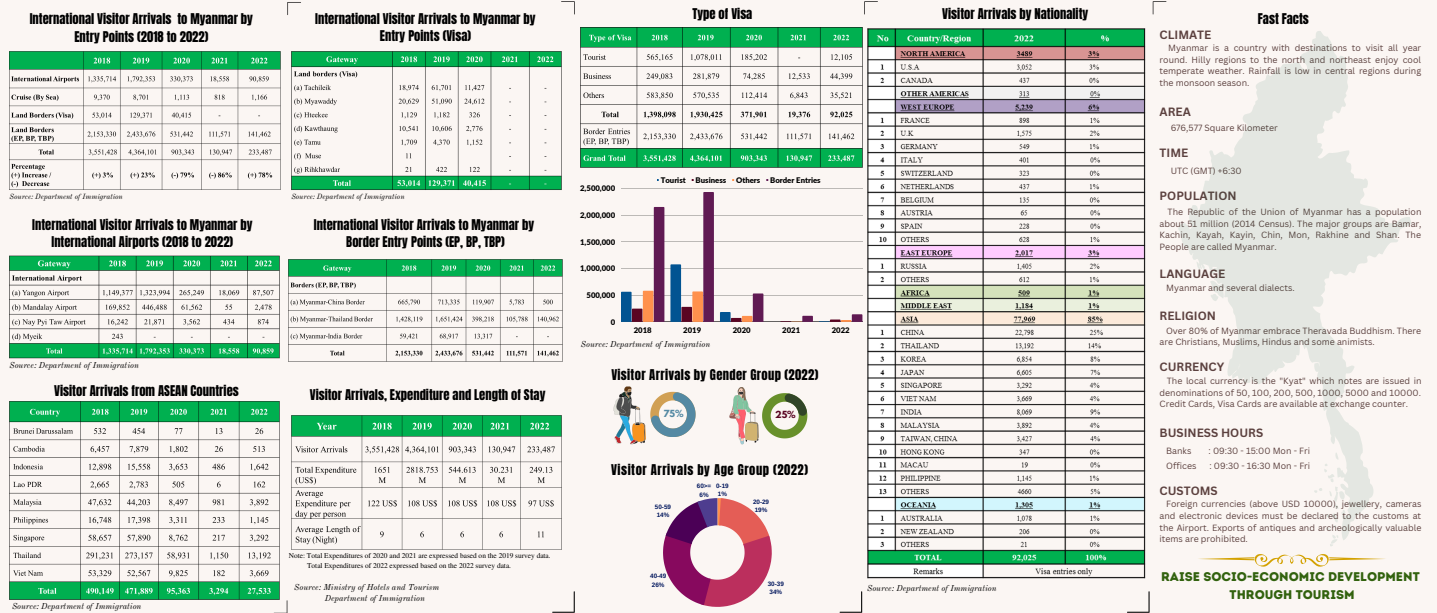
<style>
.page{position:relative;width:1437px;height:613px;background:#fff}
.page>*{position:absolute;margin:0;border:0;box-sizing:border-box;transform-origin:0 0}
.t1{font:12.6px/17.3px "Anton";color:#000;text-align:center}
.t2{font:12.6px/17.3px "Intro Rust Base";color:#32620e;text-align:center}
.t3{font:12.6px "Anton";letter-spacing:.025em;color:#000}
.t4{font:12.6px "Anton";letter-spacing:.04em;color:#000}
.t5{font:700 11.69px "Canva Sans";color:#5c413f}
.t6{font:8.79px/11.7px "Canva Sans";color:#5c413f;text-align:justify}
.t7{font:700 8.71px "League Spartan";color:#5489a3}
.t8{font:700 8.71px "League Spartan";color:#5a0523}
.t9{font:italic 8.4px/11.2px "Old Standard";color:#000}
.t10{font:900 7.74px "Lato";color:#000}
.t11{font:7.35px/9.8px "Te X Gyre Termes";color:#000}
.t12{font:italic 7.35px "Old Standard";color:#000}
.t13{font:700 6.3px/8.4px "Arimo";color:#00155c}
</style>
<div class="page">
<div style="left:0;top:0;width:1436px;height:612px;background:#fbf6f3"></div>
<svg style="left:1127px;top:591px;width:22px;height:21px"></svg>
<svg style="left:839px;top:591px;width:23px;height:21px"></svg>
<svg style="left:552px;top:591px;width:23px;height:21px"></svg>
<svg style="left:663px;top:498px;width:108px;height:108px"></svg>
<svg style="left:1330px;top:540px;width:7px;height:6px"></svg>
<svg style="left:1178px;top:31px;width:233px;height:509px"></svg>
<svg style="left:1198px;top:554px;width:187px;height:12px"></svg>
<hr style="left:621px;top:188px;width:241px;height:1px;background:#000">
<hr style="left:621px;top:215px;width:241px;height:1px;background:#000">
<hr style="left:621px;top:242px;width:241px;height:1px;background:#000">
<hr style="left:621px;top:268px;width:241px;height:1px;background:#000">
<hr style="left:621px;top:295px;width:241px;height:1px;background:#000">
<hr style="left:621px;top:322px;width:241px;height:1px;background:#000">
<svg style="left:621px;top:207px;width:43px;height:115px"></svg>
<svg style="left:670px;top:192px;width:44px;height:130px"></svg>
<svg style="left:720px;top:293px;width:43px;height:29px"></svg>
<svg style="left:780px;top:315px;width:33px;height:7px"></svg>
<svg style="left:819px;top:314px;width:43px;height:8px"></svg>
<svg style="left:613px;top:386px;width:82px;height:58px"></svg>
<svg style="left:729px;top:387px;width:78px;height:57px"></svg>
<svg style="left:287px;top:2px;width:14px;height:13px"></svg>
<svg style="left:864px;top:1px;width:14px;height:13px"></svg>
<svg style="left:561px;top:1px;width:14px;height:13px"></svg>
<svg style="left:1152px;top:1px;width:14px;height:13px"></svg>
<svg style="left:286px;top:600px;width:1px;height:12px"></svg>
<img style="left:580px;top:28px;width:282px;height:139px">
<img style="left:10px;top:401px;width:269px;height:199px">
<img style="left:289px;top:259px;width:273px;height:102px">
<img style="left:291px;top:415px;width:270px;height:134px">
<img style="left:10px;top:51px;width:271px;height:139px">
<img style="left:291px;top:51px;width:270px;height:139px">
<img style="left:10px;top:255px;width:269px;height:104px">
<img style="left:867px;top:28px;width:278px;height:551px">
<h1 class="t1" style="left:30px;top:10px;width:225px">International Visitor Arrivals to Myanmar by<br>Entry Points (2018 to 2022)</h1>
<h1 class="t1" style="left:315px;top:10px;width:222px">International Visitor Arrivals to Myanmar by<br>Entry Points (Visa)</h1>
<h1 class="t1" style="left:692px;top:5px;width:61px">Type of Visa</h1>
<h1 class="t1" style="left:942px;top:5px;width:148px">Visitor Arrivals by Nationality</h1>
<p class="t12" style="left:10px;top:192px;width:115px">Source: Department of Immigration</p>
<h1 class="t1" style="left:32px;top:216px;width:222px">International Visitor Arrivals to Myanmar by<br>International Airports (2018 to 2022)</h1>
<p class="t9" style="left:9px;top:360px;width:131px">Source: Department of Immigration</p>
<h1 class="t1" style="left:54px;top:382px;width:186px">Visitor Arrivals from ASEAN Countries</h1>
<p class="t9" style="left:12px;top:600px;width:131px">Source: Department of Immigration</p>
<p class="t12" style="left:291px;top:192px;width:115px">Source: Department of Immigration</p>
<h1 class="t1" style="left:314px;top:216px;width:222px">International Visitor Arrivals to Myanmar by<br>Border Entry Points (EP, BP, TBP)</h1>
<h1 class="t1" style="left:310px;top:385px;width:237px">Visitor Arrivals, Expenditure and Length of Stay</h1>
<p class="t11" style="left:307px;top:550px;width:245px;text-indent:-18px">Note: Total Expenditures of 2020 and 2021 are expressed based on the 2019 survey data.<br>Total Expenditures of 2022 expressed based on the 2022 survey data.</p>
<p class="t9" style="left:325px;top:581px;width:116px;text-indent:-31px">Source: Ministry of Hotels and Tourism<br>Department of Immigration</p>
<p class="t10" style="left:580px;top:183px;width:37px">2,500,000</p>
<p class="t10" style="left:580px;top:210px;width:37px">2,000,000</p>
<p class="t10" style="left:580px;top:237px;width:37px">1,500,000</p>
<p class="t10" style="left:580px;top:263px;width:37px">1,000,000</p>
<p class="t10" style="left:586px;top:290px;width:30px">500,000</p>
<p class="t10" style="left:611px;top:317px;width:6px">0</p>
<p class="t10" style="left:660px;top:175px;width:27px">Tourist</p>
<p class="t10" style="left:695px;top:175px;width:32px">Business</p>
<p class="t10" style="left:736px;top:175px;width:26px">Others</p>
<p class="t10" style="left:770px;top:175px;width:52px">Border Entries</p>
<p class="t10" style="left:633px;top:325px;width:19px">2018</p>
<p class="t10" style="left:683px;top:325px;width:19px">2019</p>
<p class="t10" style="left:732px;top:325px;width:19px">2020</p>
<p class="t10" style="left:782px;top:325px;width:19px">2021</p>
<p class="t10" style="left:831px;top:325px;width:19px">2022</p>
<p class="t9" style="left:581px;top:339px;width:131px">Source: Department of Immigration</p>
<h1 class="t3" style="left:611px;top:365px;width:208px">Visitor Arrivals by Gender Group (2022)</h1>
<p class="t7" style="left:663px;top:409px;width:22px">75%</p>
<p class="t8" style="left:775px;top:410px;width:22px">25%</p>
<h1 class="t4" style="left:611px;top:460px;width:198px">Visitor Arrivals by Age Group (2022)</h1>
<p class="t13" style="left:655px;top:502px;width:18px">50-59<br>14%</p>
<p class="t13" style="left:716px;top:481px;width:14px">0-19<br>1%</p>
<p class="t13" style="left:697px;top:481px;width:16px;text-align:center">60&gt;=<br>6%</p>
<p class="t13" style="left:753px;top:497px;width:18px">20-29<br>19%</p>
<p class="t13" style="left:650px;top:571px;width:18px">40-49<br>26%</p>
<p class="t13" style="left:767px;top:579px;width:18px">30-39<br>34%</p>
<p class="t9" style="left:867px;top:582px;width:131px">Source: Department of Immigration</p>
<h1 class="t1" style="left:1257px;top:10px;width:53px">Fast Facts</h1>
<h2 class="t5" style="left:1159px;top:27px;width:53px">CLIMATE</h2>
<p class="t6" style="left:1159px;top:42px;width:263px;text-indent:9px">Myanmar is a country with destinations to visit all year round. Hilly regions to the north and northeast enjoy cool temperate weather. Rainfall is low in central regions during the monsoon season.</p>
<h2 class="t5" style="left:1159px;top:103px;width:33px">AREA</h2>
<p class="t6" style="left:1170px;top:122px;width:109px">676,577 Square Kilometer</p>
<h2 class="t5" style="left:1159px;top:145px;width:30px">TIME</h2>
<p class="t6" style="left:1170px;top:165px;width:73px">UTC (GMT) +6:30</p>
<h2 class="t5" style="left:1159px;top:187px;width:79px">POPULATION</h2>
<p class="t6" style="left:1159px;top:205px;width:263px;text-indent:8px">The Republic of the Union of Myanmar has a population about 51 million (2014 Census). The major groups are Bamar, Kachin, Kayah, Kayin, Chin, Mon, Rakhine and Shan. The People are called Myanmar.</p>
<h2 class="t5" style="left:1159px;top:265px;width:67px">LANGUAGE</h2>
<p class="t6" style="left:1166px;top:282px;width:130px">Myanmar and several dialects.</p>
<h2 class="t5" style="left:1159px;top:308px;width:58px">RELIGION</h2>
<p class="t6" style="left:1159px;top:324px;width:263px;text-indent:6px">Over 80% of Myanmar embrace Theravada Buddhism. There are Christians, Muslims, Hindus and some animists.</p>
<h2 class="t5" style="left:1159px;top:358px;width:66px">CURRENCY</h2>
<p class="t6" style="left:1159px;top:374px;width:263px;text-indent:7px">The local currency is the "Kyat" which notes are issued in denominations of 50, 100, 200, 500, 1000, 5000 and 10000.<br>Credit Cards, Visa Cards are available at exchange counter.</p>
<h2 class="t5" style="left:1159px;top:424px;width:105px">BUSINESS HOURS</h2>
<p class="t6" style="left:1166px;top:445px;width:27px">Banks</p>
<p class="t6" style="left:1208px;top:445px;width:103px">: 09:30 - 15:00 Mon - Fri</p>
<p class="t6" style="left:1166px;top:459px;width:32px">Offices</p>
<p class="t6" style="left:1209px;top:459px;width:102px">: 09:30 - 16:30 Mon - Fri</p>
<h2 class="t5" style="left:1159px;top:482px;width:60px">CUSTOMS</h2>
<p class="t6" style="left:1159px;top:497px;width:263px;text-indent:6px">Foreign currencies (above USD 10000), jewellery, cameras and electronic devices must be declared to the customs at the Airport. Exports of antiques and archeologically valuable items are prohibited.</p>
<h1 class="t2" style="left:1161px;top:568px;width:260px">RAISE SOCIO-ECONOMIC DEVELOPMENT<br>THROUGH TOURISM</h1>
</div>
